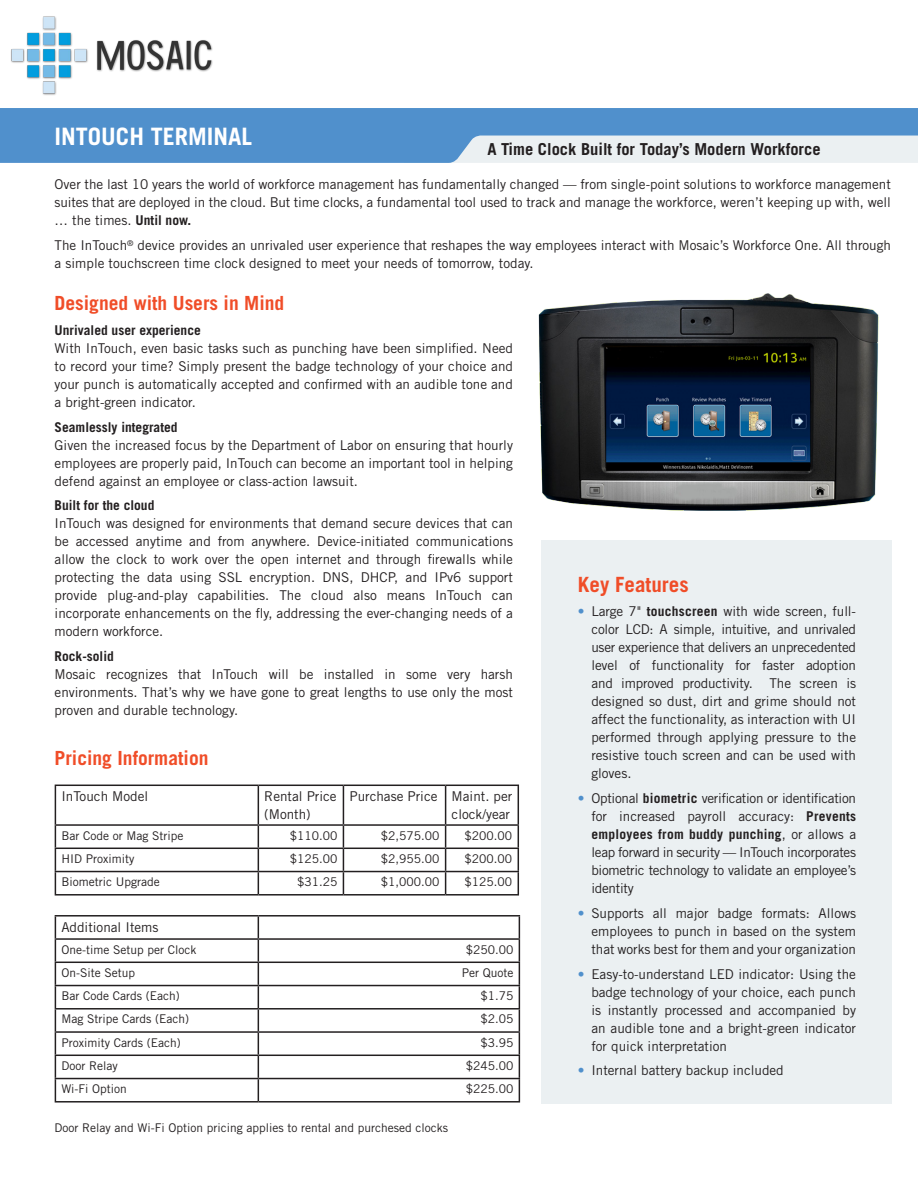
<style>
.page{position:relative;width:918px;height:1188px;background:#fff}
.page>*{position:absolute;margin:0;border:0;box-sizing:border-box;transform-origin:0 0}
.Intro_Bar{font:700 24px "Trade Gothic LT Std";color:#fff}
.t1{font:700 21px "Trade Gothic LT Std";color:#f04d28}
.Heading{font:700 19.5px "Trade Gothic LT Std";color:#f04d28}
.Intro_Bar_Subhead{font:700 16.5px "Trade Gothic LT Std";color:#231f20}
.body{font:13.5px/18px "Trade Gothic LT Std";color:#231f20;text-align:justify}
.t2{font:700 13.5px "Trade Gothic LT Std";color:#231f20}
.Heading-2{font:12px "Trade Gothic LT Std";color:#231f20}
.s1{font-weight:700}
.s2{color:#5090cc}
</style>
<div class="page">
<div style="left:542px;top:540px;width:350px;height:563px;background:#ebf0f2"></div>
<svg style="left:0;top:108px;width:918px;height:55px;background:#76a7d5"></svg>
<hr style="left:55px;top:785px;width:203px;height:1px;background:#231f20">
<hr style="left:55px;top:786px;width:1px;height:38px;background:#231f20">
<hr style="left:258px;top:785px;width:85px;height:1px;background:#231f20">
<hr style="left:258px;top:786px;width:1px;height:38px;background:#231f20">
<hr style="left:343px;top:785px;width:103px;height:1px;background:#231f20">
<hr style="left:343px;top:786px;width:1px;height:38px;background:#231f20">
<hr style="left:446px;top:785px;width:73px;height:1px;background:#231f20">
<hr style="left:445px;top:786px;width:1px;height:38px;background:#231f20">
<hr style="left:518px;top:786px;width:1px;height:38px;background:#231f20">
<hr style="left:55px;top:824px;width:203px;height:2px;background:#231f20">
<hr style="left:258px;top:824px;width:85px;height:2px;background:#231f20">
<hr style="left:343px;top:824px;width:103px;height:2px;background:#231f20">
<hr style="left:446px;top:824px;width:73px;height:2px;background:#231f20">
<hr style="left:55px;top:848px;width:203px;height:1px;background:#231f20">
<hr style="left:258px;top:848px;width:85px;height:1px;background:#231f20">
<hr style="left:343px;top:848px;width:103px;height:1px;background:#231f20">
<hr style="left:446px;top:848px;width:73px;height:1px;background:#231f20">
<hr style="left:55px;top:871px;width:203px;height:1px;background:#231f20">
<svg style="left:55px;top:826px;width:1px;height:68px"></svg>
<hr style="left:258px;top:871px;width:85px;height:1px;background:#231f20">
<svg style="left:258px;top:826px;width:1px;height:68px"></svg>
<hr style="left:343px;top:871px;width:103px;height:1px;background:#231f20">
<svg style="left:343px;top:826px;width:1px;height:68px"></svg>
<hr style="left:446px;top:871px;width:73px;height:1px;background:#231f20">
<svg style="left:445px;top:826px;width:1px;height:68px"></svg>
<svg style="left:518px;top:826px;width:1px;height:68px"></svg>
<hr style="left:55px;top:894px;width:203px;height:2px;background:#231f20">
<hr style="left:258px;top:894px;width:85px;height:2px;background:#231f20">
<hr style="left:343px;top:894px;width:103px;height:2px;background:#231f20">
<hr style="left:446px;top:894px;width:73px;height:2px;background:#231f20">
<hr style="left:55px;top:915px;width:203px;height:2px;background:#231f20">
<hr style="left:258px;top:915px;width:262px;height:2px;background:#231f20">
<hr style="left:55px;top:938px;width:203px;height:2px;background:#231f20">
<hr style="left:258px;top:938px;width:262px;height:2px;background:#231f20">
<hr style="left:55px;top:962px;width:203px;height:1px;background:#231f20">
<hr style="left:258px;top:962px;width:262px;height:1px;background:#231f20">
<hr style="left:55px;top:985px;width:203px;height:1px;background:#231f20">
<hr style="left:258px;top:985px;width:262px;height:1px;background:#231f20">
<hr style="left:55px;top:1008px;width:203px;height:2px;background:#231f20">
<hr style="left:258px;top:1008px;width:262px;height:2px;background:#231f20">
<hr style="left:55px;top:1031px;width:203px;height:2px;background:#231f20">
<hr style="left:258px;top:1031px;width:262px;height:2px;background:#231f20">
<hr style="left:55px;top:1055px;width:203px;height:1px;background:#231f20">
<hr style="left:258px;top:1055px;width:262px;height:1px;background:#231f20">
<hr style="left:55px;top:1078px;width:203px;height:1px;background:#231f20">
<svg style="left:55px;top:917px;width:1px;height:184px"></svg>
<hr style="left:258px;top:1078px;width:262px;height:1px;background:#231f20">
<svg style="left:258px;top:917px;width:1px;height:184px"></svg>
<svg style="left:519px;top:917px;width:1px;height:184px"></svg>
<hr style="left:55px;top:1101px;width:203px;height:2px;background:#231f20">
<hr style="left:258px;top:1101px;width:262px;height:2px;background:#231f20">
<img style="left:538px;top:293px;width:341px;height:217px">
<img style="left:11px;top:16px;width:202px;height:79px">
<p class="Intro_Bar" style="left:55px;top:122px;width:199px">INTOUCH TERMINAL</p>
<p class="Intro_Bar_Subhead" style="left:488px;top:139px;width:335px">A Time Clock Built for Today’s Modern Workforce</p>
<p class="body" style="left:55px;top:175px;width:838px">Over the last 10 years the world of workforce management has fundamentally changed — from single-point solutions to workforce management suites that are deployed in the cloud. But time clocks, a fundamental tool used to track and manage the workforce, weren’t keeping up with, well … the times. <span class="s1">Until now.</span></p>
<p class="body" style="left:55px;top:236px;width:838px">The InTouch<sup>®</sup> device provides an unrivaled user experience that reshapes the way employees interact with Mosaic’s Workforce One. All through a simple touchscreen time clock designed to meet your needs of tomorrow, today.</p>
<p class="Heading" style="left:55px;top:291px;width:231px">Designed with Users in Mind</p>
<p class="t2" style="left:55px;top:322px;width:148px">Unrivaled user experience</p>
<p class="body" style="left:55px;top:339px;width:460px">With InTouch, even basic tasks such as punching have been simplified. Need to record your time? Simply present the badge technology of your choice and your punch is automatically accepted and confirmed with an audible tone and a bright-green indicator.</p>
<p class="t2" style="left:55px;top:418px;width:124px">Seamlessly integrated</p>
<p class="body" style="left:55px;top:436px;width:460px">Given the increased focus by the Department of Labor on ensuring that hourly employees are properly paid, InTouch can become an important tool in helping defend against an employee or class-action lawsuit.</p>
<p class="t2" style="left:55px;top:497px;width:101px">Built for the cloud</p>
<p class="body" style="left:55px;top:514px;width:460px">InTouch was designed for environments that demand secure devices that can be accessed anytime and from anywhere. Device-initiated communications allow the clock to work over the open internet and through firewalls while protecting the data using SSL encryption. DNS, DHCP, and IPv6 support provide plug-and-play capabilities. The cloud also means InTouch can incorporate enhancements on the fly, addressing the ever-changing needs of a modern workforce.</p>
<p class="t2" style="left:55px;top:648px;width:61px">Rock-solid</p>
<p class="body" style="left:55px;top:665px;width:460px">Mosaic recognizes that InTouch will be installed in some very harsh environments. That’s why we have gone to great lengths to use only the most proven and durable technology.</p>
<p class="Heading" style="left:55px;top:746px;width:155px">Pricing Information</p>
<p class="body" style="left:61px;top:787px;width:88px">InTouch Model</p>
<p class="body" style="left:264px;top:787px;width:74px">Rental Price (Month)</p>
<p class="body" style="left:349px;top:787px;width:90px">Purchase Price</p>
<p class="body" style="left:452px;top:787px;width:62px">Maint. per clock/year</p>
<p class="Heading-2" style="left:61px;top:828px;width:123px">Bar Code or Mag Stripe</p>
<p class="Heading-2" style="left:290px;top:828px;width:49px">$110.00</p>
<p class="Heading-2" style="left:381px;top:828px;width:60px">$2,575.00</p>
<p class="Heading-2" style="left:465px;top:828px;width:49px">$200.00</p>
<p class="Heading-2" style="left:61px;top:851px;width:74px">HID Proximity</p>
<p class="Heading-2" style="left:290px;top:851px;width:49px">$125.00</p>
<p class="Heading-2" style="left:381px;top:851px;width:60px">$2,955.00</p>
<p class="Heading-2" style="left:465px;top:851px;width:49px">$200.00</p>
<p class="Heading-2" style="left:61px;top:875px;width:100px">Biometric Upgrade</p>
<p class="Heading-2" style="left:297px;top:875px;width:42px">$31.25</p>
<p class="Heading-2" style="left:381px;top:875px;width:60px">$1,000.00</p>
<p class="Heading-2" style="left:465px;top:875px;width:49px">$125.00</p>
<p class="body" style="left:61px;top:918px;width:99px">Additional Items</p>
<p class="Heading-2" style="left:61px;top:942px;width:136px">One-time Setup per Clock</p>
<p class="Heading-2" style="left:466px;top:942px;width:49px">$250.00</p>
<p class="Heading-2" style="left:61px;top:965px;width:75px">On-Site Setup</p>
<p class="Heading-2" style="left:462px;top:965px;width:53px">Per Quote</p>
<p class="Heading-2" style="left:61px;top:989px;width:120px">Bar Code Cards (Each)</p>
<p class="Heading-2" style="left:480px;top:989px;width:34px">$1.75</p>
<p class="Heading-2" style="left:61px;top:1012px;width:129px">Mag Stripe Cards (Each)</p>
<p class="Heading-2" style="left:480px;top:1012px;width:34px">$2.05</p>
<p class="Heading-2" style="left:61px;top:1035px;width:121px">Proximity Cards (Each)</p>
<p class="Heading-2" style="left:480px;top:1035px;width:34px">$3.95</p>
<p class="Heading-2" style="left:61px;top:1058px;width:58px">Door Relay</p>
<p class="Heading-2" style="left:466px;top:1058px;width:49px">$245.00</p>
<p class="Heading-2" style="left:61px;top:1082px;width:67px">Wi-Fi Option</p>
<p class="Heading-2" style="left:466px;top:1082px;width:49px">$225.00</p>
<p class="Heading-2" style="left:55px;top:1121px;width:395px">Door Relay and Wi-Fi Option pricing applies to rental and purchesed clocks</p>
<p class="t1" style="left:578px;top:571px;width:112px">Key Features</p>
<p class="body" style="left:591px;top:602px;width:266px;text-indent:-14px"><span class="s2">•</span> Large 7" <span class="s1">touchscreen</span> with wide screen, full&shy;color LCD: A simple, intuitive, and unrivaled user experience that delivers an unprecedented level of functionality for faster adoption and improved productivity. The screen is designed so dust, dirt and grime should not affect the functionality, as interaction with UI performed through applying pressure to the resistive touch screen and can be used with gloves.</p>
<p class="body" style="left:591px;top:789px;width:266px;text-indent:-14px"><span class="s2">•</span> Optional <span class="s1">biometric</span> verification or identification for increased payroll accuracy: <span class="s1">Prevents employees from buddy punching</span>, or allows a leap forward in security — InTouch incorporates biometric technology to validate an employee’s identity</p>
<p class="body" style="left:591px;top:904px;width:266px;text-indent:-14px"><span class="s2">•</span> Supports all major badge formats: Allows employees to punch in based on the system that works best for them and your organization</p>
<p class="body" style="left:591px;top:965px;width:266px;text-indent:-14px"><span class="s2">•</span> Easy-to-understand LED indicator: Using the badge technology of your choice, each punch is instantly processed and accompanied by an audible tone and a bright-green indicator for quick interpretation</p>
<p class="body" style="left:578px;top:1061px;width:207px"><span class="s2">•</span> Internal battery backup included</p>
</div>
